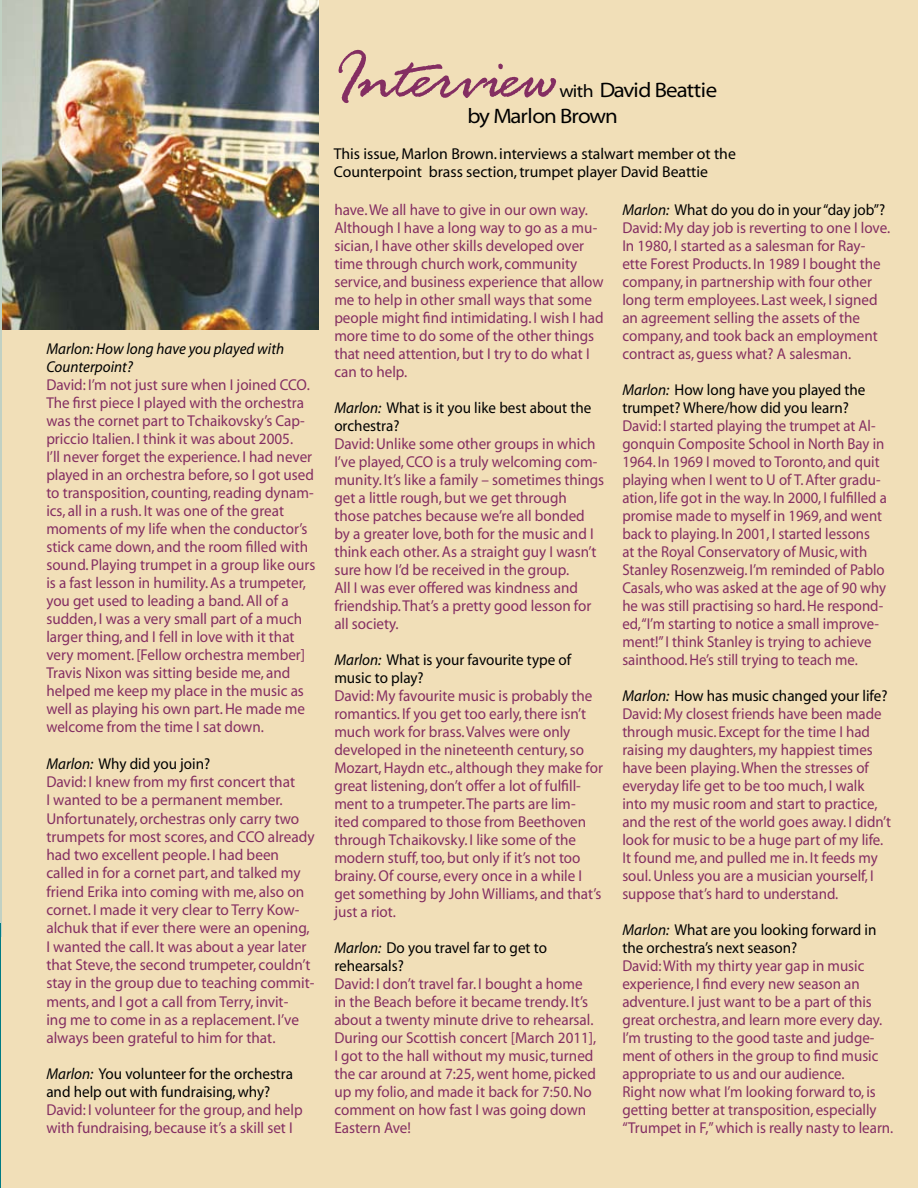
<style>
.page{position:relative;width:918px;height:1188px;background:#f1dfb8}
.page>*{position:absolute;margin:0;border:0;box-sizing:border-box;transform-origin:0 0}
.t1{font:72px "Rage Italic Plain";color:#842e62}
.t2{font:21px/25.5px "Myriad MM 400 700";color:#000}
.t3{font:15.75px/18px "Myriad MM 400 600";color:#842e62;scale:.96 1}
.t4{font:15.75px/18px "Myriad MM 400 600";color:#842e62;scale:.95 1}
.t5{font:15.75px/18.3px "Myriad MM 400 600";color:#842e62}
.t6{font:15.75px/18px "Myriad MM 400 600";color:#842e62;scale:.94 1}
.t7{font:15.75px/18px "Myriad MM 400 600";color:#000;scale:.96 1}
.t8{font:15.75px/18px "Myriad MM 400 600";color:#000}
.t9{font:15.75px/18px "Myriad MM It 400 600";color:#000;scale:.96 1}
.s1{font-family:"Myriad MM It 400 600";color:#000}
.s2{color:#000}
.s3{font-family:"Myriad MM It 400 600"}
.s4{font-size:18px}
</style>
<div class="page">
<img style="left:1px;top:0;width:318px;height:329px">
<hr style="left:0;top:0;width:1px;height:936px;background:#c1d1c3">
<hr style="left:0;top:924px;width:1px;height:264px;background:#007b84">
<p class="t9" style="left:46px;top:341px;width:249px">Marlon: How long have you played with<br>Counterpoint?</p>
<p class="t3" style="left:46px;top:377px;width:282px">David: I’m not just sure when I joined CCO.<br>The first piece I played with the orchestra was the cornet part to Tchaikovsky’s Cap&shy;priccio Italien. I think it was about 2005.<br>I’ll never forget the experience. I had never played in an orchestra before, so I got used to transposition, counting, reading dynam&shy;ics, all in a rush. It was one of the great moments of my life when the conductor’s stick came down, and the room filled with sound. Playing trumpet in a group like ours is a fast lesson in humility. As a trumpeter, you get used to leading a band. All of a sudden, I was a very small part of a much larger thing, and I fell in love with it that very moment. [Fellow orchestra member] Travis Nixon was sitting beside me, and helped me keep my place in the music as well as playing his own part. He made me welcome from the time I sat down.</p>
<p class="t5" style="left:46px;top:755px;width:270px"><span class="s1">Marlon:</span> <span class="s2">Why did you join?<br></span>David: I knew from my first concert that<br>I wanted to be a permanent member.<br>Unfortunately, orchestras only carry two trumpets for most scores, and CCO already had two excellent people. I had been called in for a cornet part, and talked my friend Erika into coming with me, also on cornet. I made it very clear to Terry Kow&shy;alchuk that if ever there were an opening, I wanted the call. It was about a year later that Steve, the second trumpeter, couldn’t stay in the group due to teaching commit&shy;ments, and I got a call from Terry, invit-<br>ing me to come in as a replacement. I’ve always been grateful to him for that.</p>
<p class="t7" style="left:46px;top:1066px;width:259px"><span class="s3">Marlon:</span> You volunteer for the orchestra and help out with fundraising, why?</p>
<p class="t3" style="left:46px;top:1102px;width:268px">David: I volunteer for the group, and help with fundraising, because it’s a skill set I</p>
<h1 class="t1" style="left:334px;top:33px;width:222px">Interview</h1>
<h2 class="t2" style="left:467px;top:78px;width:250px;text-indent:92px"><span class="s4">with</span> David Beattie by Marlon Brown</h2>
<p class="t8" style="left:334px;top:145px;width:404px">This issue, Marlon Brown. interviews a stalwart member ot the<br>Counterpoint brass section, trumpet player David Beattie</p>
<p class="t3" style="left:334px;top:201px;width:282px">have. We all have to give in our own way.<br>Although I have a long way to go as a mu&shy;sician, I have other skills developed over time through church work, community service, and business experience that allow me to help in other small ways that some people might find intimidating. I wish I had more time to do some of the other things that need attention, but I try to do what I can to help.</p>
<p class="t7" style="left:334px;top:399px;width:269px"><span class="s3">Marlon:</span> What is it you like best about the orchestra?</p>
<p class="t3" style="left:334px;top:435px;width:283px">David: Unlike some other groups in which I’ve played, CCO is a truly welcoming com&shy;munity. It’s like a family – sometimes things get a little rough, but we get through those patches because we’re all bonded by a greater love, both for the music and I think each other. As a straight guy I wasn’t sure how I’d be received in the group.<br>All I was ever offered was kindness and friendship. That’s a pretty good lesson for all society.</p>
<p class="t7" style="left:334px;top:651px;width:248px"><span class="s3">Marlon:</span> What is your favourite type of music to play?</p>
<p class="t3" style="left:334px;top:687px;width:281px">David: My favourite music is probably the romantics. If you get too early, there isn’t much work for brass. Valves were only developed in the nineteenth century, so Mozart, Haydn etc., although they make for great listening, don’t offer a lot of fulfill&shy;ment to a trumpeter. The parts are lim&shy;ited compared to those from Beethoven through Tchaikovsky. I like some of the modern stuff, too, but only if it’s not too brainy. Of course, every once in a while I get something by John Williams, and that’s just a riot.</p>
<p class="t7" style="left:334px;top:939px;width:223px"><span class="s3">Marlon:</span> Do you travel far to get to rehearsals?</p>
<p class="t3" style="left:334px;top:975px;width:274px">David: I don’t travel far. I bought a home in the Beach before it became trendy. It’s about a twenty minute drive to rehearsal.<br>During our Scottish concert [March 2011], I got to the hall without my music, turned the car around at 7:25, went home, picked up my folio, and made it back for 7:50. No comment on how fast I was going down Eastern Ave!</p>
<p class="t3" style="left:622px;top:201px;width:281px"><span class="s1">Marlon:</span> <span class="s2">What do you do in your “day job”?<br></span>David: My day job is reverting to one I love.<br>In 1980, I started as a salesman for Ray&shy;ette Forest Products. In 1989 I bought the company, in partnership with four other long term employees. Last week, I signed an agreement selling the assets of the company, and took back an employment contract as, guess what? A salesman.</p>
<p class="t7" style="left:622px;top:381px;width:255px"><span class="s3">Marlon:</span> How long have you played the trumpet? Where/how did you learn?</p>
<p class="t6" style="left:622px;top:417px;width:283px">David: I started playing the trumpet at Al&shy;gonquin Composite School in North Bay in 1964. In 1969 I moved to Toronto, and quit playing when I went to U of T. After gradu&shy;ation, life got in the way. In 2000, I fulfilled a promise made to myself in 1969, and went back to playing. In 2001, I started lessons<br>at the Royal Conservatory of Music, with Stanley Rosenzweig. I’m reminded of Pablo Casals, who was asked at the age of 90 why he was still practising so hard. He respond&shy;ed, “I’m starting to notice a small improve&shy;ment!” I think Stanley is trying to achieve sainthood. He’s still trying to teach me.</p>
<p class="t4" style="left:622px;top:687px;width:284px"><span class="s1">Marlon:</span> <span class="s2">How has music changed your life?<br></span>David: My closest friends have been made through music. Except for the time I had raising my daughters, my happiest times have been playing. When the stresses of everyday life get to be too much, I walk into my music room and start to practice, and the rest of the world goes away. I didn’t look for music to be a huge part of my life.<br>It found me, and pulled me in. It feeds my soul. Unless you are a musician yourself, I suppose that’s hard to understand.</p>
<p class="t7" style="left:622px;top:921px;width:266px"><span class="s3">Marlon:</span> What are you looking forward in the orchestra’s next season?</p>
<p class="t4" style="left:622px;top:957px;width:287px">David: With my thirty year gap in music experience, I find every new season an adventure. I just want to be a part of this great orchestra, and learn more every day.<br>I’m trusting to the good taste and judge&shy;ment of others in the group to find music appropriate to us and our audience.<br>Right now what I’m looking forward to, is getting better at transposition, especially “Trumpet in F,” which is really nasty to learn.</p>
</div>
